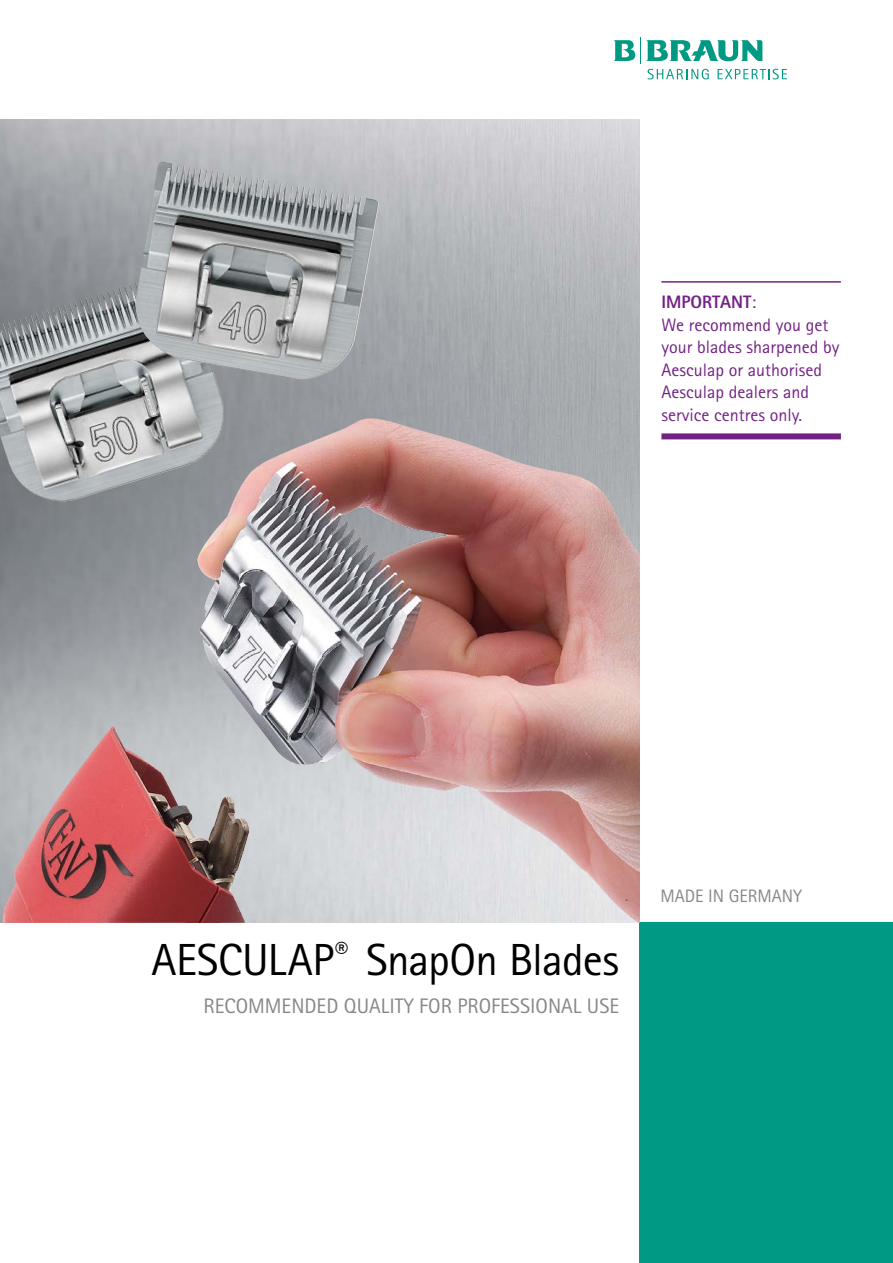
<style>
.page{position:relative;width:893px;height:1263px;background:#fff}
.page>*{position:absolute;margin:0;border:0;box-sizing:border-box;transform-origin:0 0}
.t1{font:45px "Rotis Sans Serif Pro";letter-spacing:-.015em;color:#000}
.t2{font:21px "Rotis Sans Serif Pro";color:#878787}
.t3{font:18px/22.5px "Rotis Sans Serif Pro";color:#722283}
.t4{font:18px "Rotis Sans Serif Pro";color:#878787}
.s1{font-weight:800}
</style>
<div class="page">
<img style="left:0;top:119px;width:640px;height:804px">
<img style="left:0;top:270px;width:179px;height:233px">
<img style="left:134px;top:162px;width:245px;height:220px">
<hr style="left:661px;top:281px;width:180px;height:2px;background:#722283">
<div style="left:661px;top:433px;width:180px;height:6px;background:#722283"></div>
<svg style="left:648px;top:69px;width:61px;height:10px"></svg>
<svg style="left:718px;top:69px;width:69px;height:10px"></svg>
<svg style="left:614px;top:37px;width:149px;height:26px"></svg>
<div style="left:640px;top:923px;width:253px;height:340px;background:#009984"></div>
<img style="left:185px;top:418px;width:455px;height:505px">
<img style="left:3px;top:726px;width:247px;height:197px">
<p class="t3" style="left:661px;top:291px;width:179px"><span class="s1">IMPORTANT</span>:<br>We recommend you get your blades sharpened by<br>Aesculap or authorised<br>Aesculap dealers and service centres only.</p>
<h1 class="t1" style="left:151px;top:933px;width:469px">AESCULAP<sup>®</sup> SnapOn Blades</h1>
<p class="t2" style="left:203px;top:993px;width:417px">RECOMMENDED QUALITY FOR PROFESSIONAL USE</p>
<p class="t4" style="left:660px;top:886px;width:143px">MADE IN GERMANY</p>
</div>
